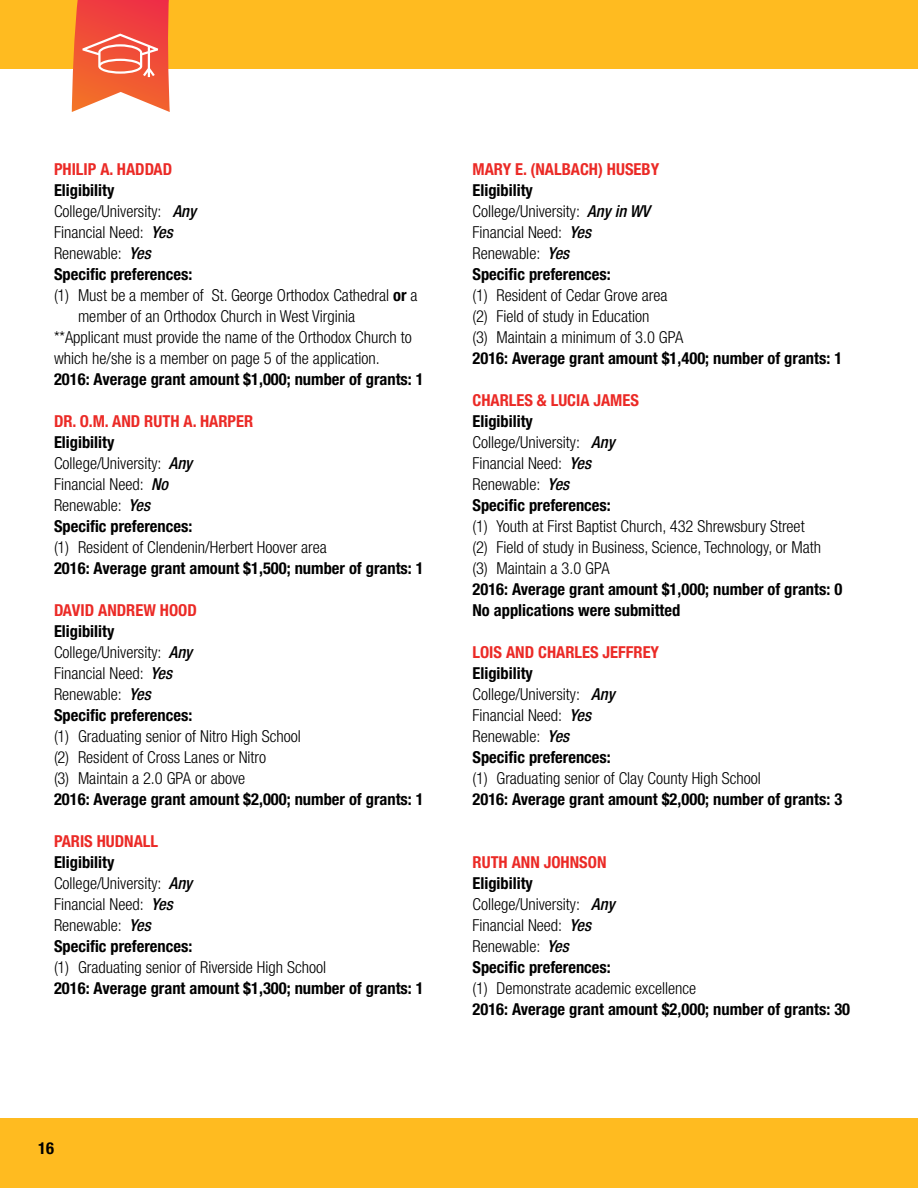
<style>
.page{position:relative;width:918px;height:1188px;background:#fff}
.page>*{position:absolute;margin:0;border:0;box-sizing:border-box;transform-origin:0 0}
.t1{font:300 condensed 16.5px/21px "Helvetica Neue";color:#000}
.t2{font:700 condensed 16.5px/21px "Helvetica Neue";color:#000}
.t3{font:700 condensed 16.5px "Helvetica Neue";color:#eb2a26}
.s1{font-weight:500;font-style:italic}
.s2{font-weight:700}
</style>
<div class="page">
<div style="left:0;top:0;width:918px;height:69px;background:#ffbb20"></div>
<div style="left:0;top:1118px;width:918px;height:70px;background:#ffbb20"></div>
<svg style="left:72px;top:0;width:98px;height:112px;background:#f26d55"></svg>
<p class="t3" style="left:54px;top:159px;width:120px">PHILIP A. HADDAD</p>
<p class="t2" style="left:54px;top:179px;width:62px">Eligibility</p>
<p class="t1" style="left:54px;top:200px;width:144px">College/University: <span class="s1">Any</span></p>
<p class="t1" style="left:54px;top:221px;width:120px">Financial Need: <span class="s1">Yes</span></p>
<p class="t1" style="left:54px;top:242px;width:98px">Renewable: <span class="s1">Yes</span></p>
<p class="t2" style="left:54px;top:263px;width:140px">Specific preferences:</p>
<p class="t1" style="left:54px;top:284px;width:365px">(1) Must be a member of St. George Orthodox Cathedral <span class="s2">or</span> a</p>
<p class="t1" style="left:78px;top:305px;width:279px">member of an Orthodox Church in West Virginia</p>
<p class="t1" style="left:54px;top:326px;width:359px">**Applicant must provide the name of the Orthodox Church to</p>
<p class="t1" style="left:54px;top:347px;width:327px">which he/she is a member on page 5 of the application.</p>
<p class="t2" style="left:54px;top:368px;width:371px">2016: Average grant amount $1,000; number of grants: 1</p>
<p class="t3" style="left:54px;top:411px;width:201px">DR. O.M. AND RUTH A. HARPER</p>
<p class="t1" style="left:54px;top:431px;width:140px"><span class="s2">Eligibility<br></span>College/University: <span class="s1">Any<br></span>Financial Need: <span class="s1">No<br></span>Renewable: <span class="s1">Yes<br></span><span class="s2">Specific preferences:</span></p>
<p class="t1" style="left:54px;top:536px;width:274px">(1) Resident of Clendenin/Herbert Hoover area</p>
<p class="t2" style="left:54px;top:557px;width:371px">2016: Average grant amount $1,500; number of grants: 1</p>
<p class="t3" style="left:54px;top:600px;width:144px">DAVID ANDREW HOOD</p>
<p class="t1" style="left:54px;top:620px;width:140px"><span class="s2">Eligibility<br></span>College/University: <span class="s1">Any<br></span>Financial Need: <span class="s1">Yes<br></span>Renewable: <span class="s1">Yes<br></span><span class="s2">Specific preferences:</span></p>
<p class="t1" style="left:54px;top:725px;width:248px">(1) Graduating senior of Nitro High School (2) Resident of Cross Lanes or Nitro<br>(3) Maintain a 2.0 GPA or above</p>
<p class="t2" style="left:54px;top:788px;width:371px">2016: Average grant amount $2,000; number of grants: 1</p>
<p class="t3" style="left:54px;top:831px;width:106px">PARIS HUDNALL</p>
<p class="t1" style="left:54px;top:851px;width:140px"><span class="s2">Eligibility<br></span>College/University: <span class="s1">Any<br></span>Financial Need: <span class="s1">Yes<br></span>Renewable: <span class="s1">Yes<br></span><span class="s2">Specific preferences:</span></p>
<p class="t1" style="left:54px;top:957px;width:274px">(1) Graduating senior of Riverside High School</p>
<p class="t2" style="left:54px;top:977px;width:371px">2016: Average grant amount $1,300; number of grants: 1</p>
<p class="t2" style="left:38px;top:1137px;width:17px">16</p>
<p class="t3" style="left:473px;top:159px;width:188px">MARY E. (NALBACH) HUSEBY</p>
<p class="t1" style="left:473px;top:180px;width:179px"><span class="s2">Eligibility<br></span>College/University: <span class="s1">Any in WV<br></span>Financial Need: <span class="s1">Yes<br></span>Renewable: <span class="s1">Yes<br></span><span class="s2">Specific preferences:</span></p>
<p class="t1" style="left:473px;top:285px;width:212px">(1) Resident of Cedar Grove area (2) Field of study in Education<br>(3) Maintain a minimum of 3.0 GPA</p>
<p class="t2" style="left:473px;top:347px;width:371px">2016: Average grant amount $1,400; number of grants: 1</p>
<p class="t3" style="left:473px;top:390px;width:168px">CHARLES &amp; LUCIA JAMES</p>
<p class="t1" style="left:473px;top:411px;width:144px"><span class="s2">Eligibility<br></span>College/University: <span class="s1">Any<br></span>Financial Need: <span class="s1">Yes<br></span>Renewable: <span class="s1">Yes<br></span><span class="s2">Specific preferences:</span></p>
<p class="t1" style="left:473px;top:516px;width:350px">(1) Youth at First Baptist Church, 432 Shrewsbury Street (2) Field of study in Business, Science, Technology, or Math (3) Maintain a 3.0 GPA</p>
<p class="t2" style="left:473px;top:578px;width:371px">2016: Average grant amount $1,000; number of grants: 0<br>No applications were submitted</p>
<p class="t3" style="left:473px;top:642px;width:188px">LOIS AND CHARLES JEFFREY</p>
<p class="t1" style="left:473px;top:663px;width:144px"><span class="s2">Eligibility<br></span>College/University: <span class="s1">Any<br></span>Financial Need: <span class="s1">Yes<br></span>Renewable: <span class="s1">Yes<br></span><span class="s2">Specific preferences:</span></p>
<p class="t1" style="left:473px;top:768px;width:290px">(1) Graduating senior of Clay County High School</p>
<p class="t2" style="left:473px;top:789px;width:371px">2016: Average grant amount $2,000; number of grants: 3</p>
<p class="t3" style="left:473px;top:852px;width:136px">RUTH ANN JOHNSON</p>
<p class="t1" style="left:473px;top:873px;width:144px"><span class="s2">Eligibility<br></span>College/University: <span class="s1">Any<br></span>Financial Need: <span class="s1">Yes<br></span>Renewable: <span class="s1">Yes<br></span><span class="s2">Specific preferences:</span></p>
<p class="t1" style="left:473px;top:978px;width:225px">(1) Demonstrate academic excellence</p>
<p class="t2" style="left:473px;top:999px;width:379px">2016: Average grant amount $2,000; number of grants: 30</p>
</div>
